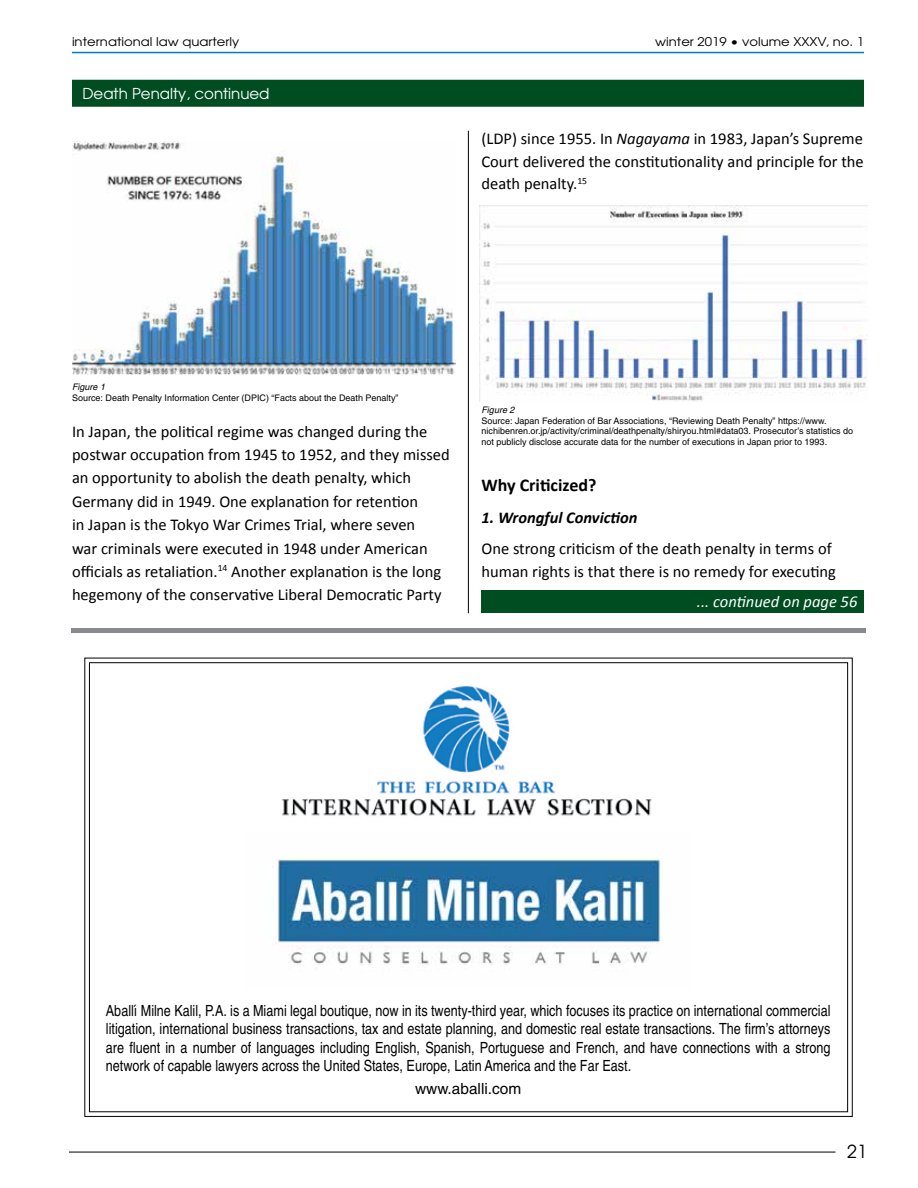
<style>
.page{position:relative;width:918px;height:1188px;background:#fff}
.page>*{position:absolute;margin:0;border:0;box-sizing:border-box;transform-origin:0 0}
._06-Subh-12pt{font:700 18px "Calibri";color:#000}
.t1{font:18px "Avant Garde";color:#000}
._02-Text_-_11_on_15{font:16.5px/23.4px "Calibri";color:#000}
._02-Text_-_11_on_15-2{font:italic 700 16.5px "Calibri";color:#000}
._02-Text_-_11_on_15-3{font:italic 16.5px "Calibri";color:#fff}
._03-Quote{font:condensed 15.45px/18.5px "Helvetica";color:#000;text-align:justify}
._03-Quote-2{font:15.45px "Helvetica";color:#000}
._04-Continued-Page_t{font:15px "Avant Garde";color:#fff}
.t2{font:12px "Avant Garde";color:#000;scale:1.1 1}
._02-Text_-_11_on_15-4{font:9px/10.5px "Helvetica";color:#000}
._07-Cutline_Caption{font:9px "Helvetica";color:#000}
._07-Cutline_Caption-2{font:italic 9px "Helvetica";color:#000}
._02-Text_-_11_on_15-5{font:italic 9px "Helvetica";color:#000}
.s1{font-style:italic}
</style>
<div class="page">
<hr style="left:72px;top:52px;width:792px;height:1px;background:#007bc3">
<hr style="left:69px;top:1152px;width:767px;height:1px;background:#000">
<div style="left:72px;top:80px;width:792px;height:27px;background:#004d22"></div>
<hr style="left:468px;top:131px;width:1px;height:482px;background:#000">
<div style="left:482px;top:590px;width:382px;height:23px;background:#004d22"></div>
<img style="left:72px;top:141px;width:383px;height:233px">
<img style="left:480px;top:206px;width:387px;height:196px">
<div style="left:71px;top:628px;width:795px;height:5px;background:#888a8d"></div>
<svg style="left:84px;top:657px;width:769px;height:460px"></svg>
<img style="left:279px;top:685px;width:379px;height:137px">
<p class="t2" style="left:72px;top:34px;width:154px">international law quarterly</p>
<p class="t2" style="left:655px;top:34px;width:191px">winter 2019 • volume XXXV, no. 1</p>
<p class="_04-Continued-Page_t" style="left:82px;top:84px;width:189px">Death Penalty, continued</p>
<p class="_02-Text_-_11_on_15" style="left:482px;top:128px;width:384px;line-height:22.5px;text-align:justify">(LDP) since 1955. In <span class="s1">Nagayama</span> in 1983, Japan’s Supreme Court delivered the constitutionality and principle for the death penalty.<sup>15</sup></p>
<p class="_07-Cutline_Caption-2" style="left:72px;top:382px;width:35px">Figure 1</p>
<p class="_07-Cutline_Caption" style="left:72px;top:393px;width:328px">Source: Death Penalty Information Center (DPIC) “Facts about the Death Penalty”</p>
<p class="_02-Text_-_11_on_15" style="left:72px;top:420px;width:379px">In Japan, the political regime was changed during the postwar occupation from 1945 to 1952, and they missed an opportunity to abolish the death penalty, which Germany did in 1949. One explanation for retention<br>in Japan is the Tokyo War Crimes Trial, where seven<br>war criminals were executed in 1948 under American officials as retaliation.<sup>14</sup> Another explanation is the long hegemony of the conservative Liberal Democratic Party</p>
<p class="_02-Text_-_11_on_15-5" style="left:482px;top:405px;width:35px">Figure 2</p>
<p class="_02-Text_-_11_on_15-4" style="left:482px;top:415px;width:373px">Source: Japan Federation of Bar Associations, “Reviewing Death Penalty” https://www. nichibenren.or.jp/activity/criminal/deathpenalty/shiryou.html#data03. Prosecutor’s statistics do not publicly disclose accurate data for the number of executions in Japan prior to 1993.</p>
<p class="_06-Subh-12pt" style="left:482px;top:474px;width:116px">Why Criticized?</p>
<p class="_02-Text_-_11_on_15-2" style="left:482px;top:507px;width:158px">1. Wrongful Conviction</p>
<p class="_02-Text_-_11_on_15" style="left:482px;top:538px;width:356px;line-height:22.5px">One strong criticism of the death penalty in terms of human rights is that there is no remedy for executing</p>
<p class="_02-Text_-_11_on_15-3" style="left:697px;top:590px;width:162px">... continued on page 56</p>
<p class="_03-Quote" style="left:106px;top:1001px;width:726px">Aballí Milne Kalil, P.A. is a Miami legal boutique, now in its twenty-third year, which focuses its practice on international commercial litigation, international business transactions, tax and estate planning, and domestic real estate transactions. The firm’s attorneys are fluent in a number of languages including English, Spanish, Portuguese and French, and have connections with a strong network of capable lawyers across the United States, Europe, Latin America and the Far East.</p>
<p class="_03-Quote-2" style="left:415px;top:1080px;width:108px">www.aballi.com</p>
<p class="t1" style="left:847px;top:1140px;width:21px">21</p>
</div>
